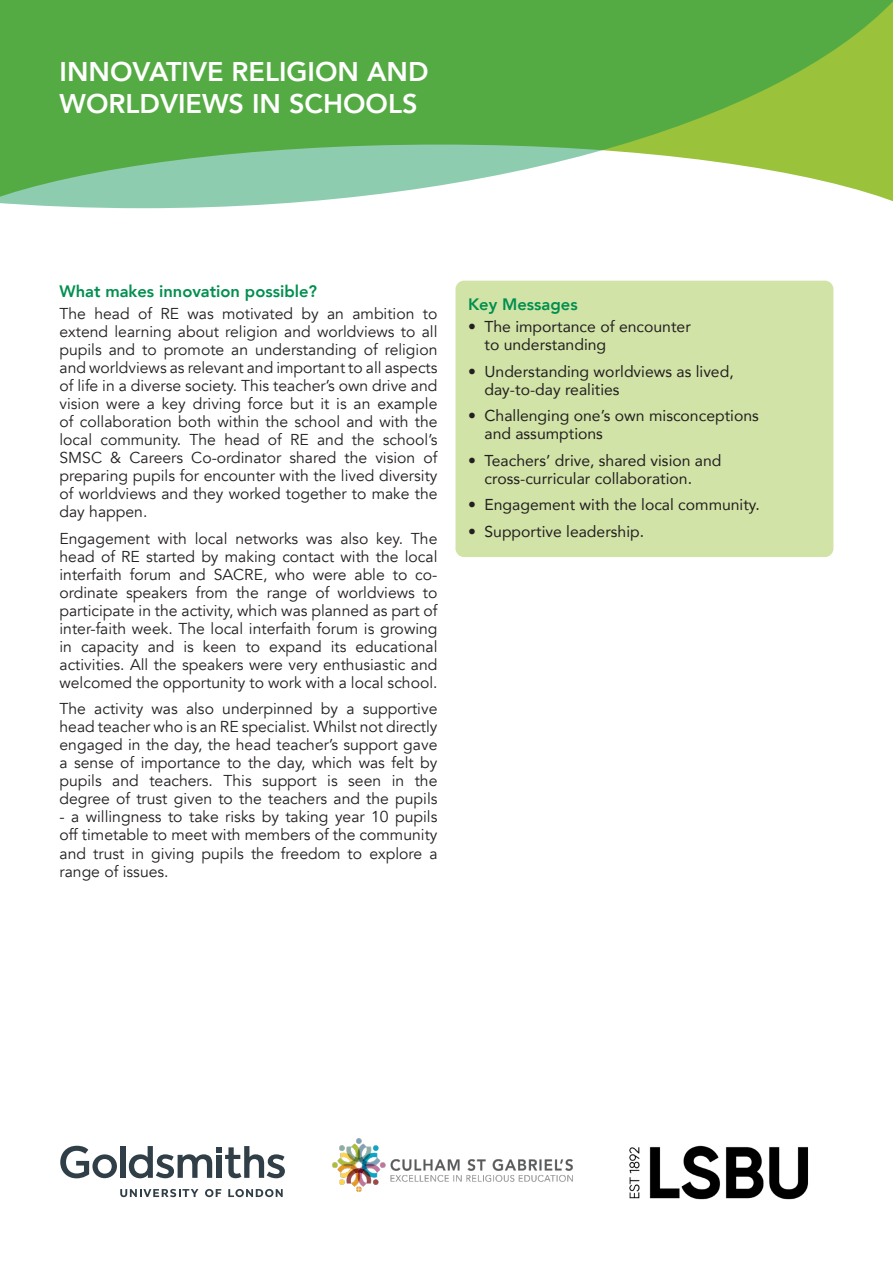
<style>
.page{position:relative;width:893px;height:1263px;background:#fff}
.page>*{position:absolute;margin:0;border:0;box-sizing:border-box;transform-origin:0 0}
.t1{font:800 27px/32.4px "Avenir";color:#fff}
.subhead{font:800 16.5px "Avenir";color:#008f4e}
.main_text{font:15.75px/18px "Avenir";color:#231f20;text-align:justify}
.bullets{font:15.75px/18px "Avenir";color:#231f20}
</style>
<div class="page">
<svg style="left:0;top:0;width:893px;height:208px;background:#76ba63"></svg>
<img style="left:332px;top:1138px;width:241px;height:54px">
<svg style="left:60px;top:1146px;width:57px;height:32px"></svg>
<div style="left:120px;top:1146px;width:6px;height:32px;background:#303f47"></div>
<svg style="left:129px;top:1146px;width:156px;height:32px"></svg>
<svg style="left:120px;top:1189px;width:78px;height:8px"></svg>
<svg style="left:205px;top:1189px;width:16px;height:8px"></svg>
<svg style="left:228px;top:1189px;width:55px;height:8px"></svg>
<img style="left:629px;top:1145px;width:179px;height:55px">
<div style="left:455px;top:281px;width:378px;height:276px;background:#d1e3a7;border-radius:9px"></div>
<h1 class="t1" style="left:60px;top:55px;width:371px">INNOVATIVE RELIGION AND<br>WORLDVIEWS IN SCHOOLS</h1>
<p class="subhead" style="left:60px;top:279px;width:259px">What makes innovation possible?</p>
<p class="main_text" style="left:60px;top:305px;width:379px">The head of RE was motivated by an ambition to extend learning about religion and worldviews to all pupils and to promote an understanding of religion and worldviews as relevant and important to all aspects of life in a diverse society. This teacher’s own drive and vision were a key driving force but it is an example of collaboration both within the school and with the local community. The head of RE and the school’s SMSC &amp; Careers Co-ordinator shared the vision of preparing pupils for encounter with the lived diversity of worldviews and they worked together to make the day happen.</p>
<p class="main_text" style="left:60px;top:530px;width:379px">Engagement with local networks was also key. The head of RE started by making contact with the local interfaith forum and SACRE, who were able to co&shy;ordinate speakers from the range of worldviews to participate in the activity, which was planned as part of inter-faith week. The local interfaith forum is growing in capacity and is keen to expand its educational activities. All the speakers were very enthusiastic and welcomed the opportunity to work with a local school.</p>
<p class="main_text" style="left:60px;top:700px;width:379px">The activity was also underpinned by a supportive head teacher who is an RE specialist. Whilst not directly engaged in the day, the head teacher’s support gave a sense of importance to the day, which was felt by pupils and teachers. This support is seen in the degree of trust given to the teachers and the pupils</p>
<p class="main_text" style="left:60px;top:808px;width:379px">- a willingness to take risks by taking year 10 pupils off timetable to meet with members of the community and trust in giving pupils the freedom to explore a range of issues.</p>
<p class="subhead" style="left:468px;top:291px;width:111px">Key Messages</p>
<p class="bullets" style="left:484px;top:317px;width:208px;text-indent:-16px">• The importance of encounter to understanding</p>
<p class="bullets" style="left:484px;top:362px;width:251px;text-indent:-16px">• Understanding worldviews as lived, day-to-day realities</p>
<p class="bullets" style="left:484px;top:406px;width:276px;text-indent:-16px">• Challenging one’s own misconceptions and assumptions</p>
<p class="bullets" style="left:484px;top:451px;width:238px;text-indent:-16px">• Teachers’ drive, shared vision and cross-curricular collaboration.</p>
<p class="bullets" style="left:468px;top:495px;width:293px">• Engagement with the local community.</p>
<p class="bullets" style="left:468px;top:522px;width:178px">• Supportive leadership.</p>
</div>
